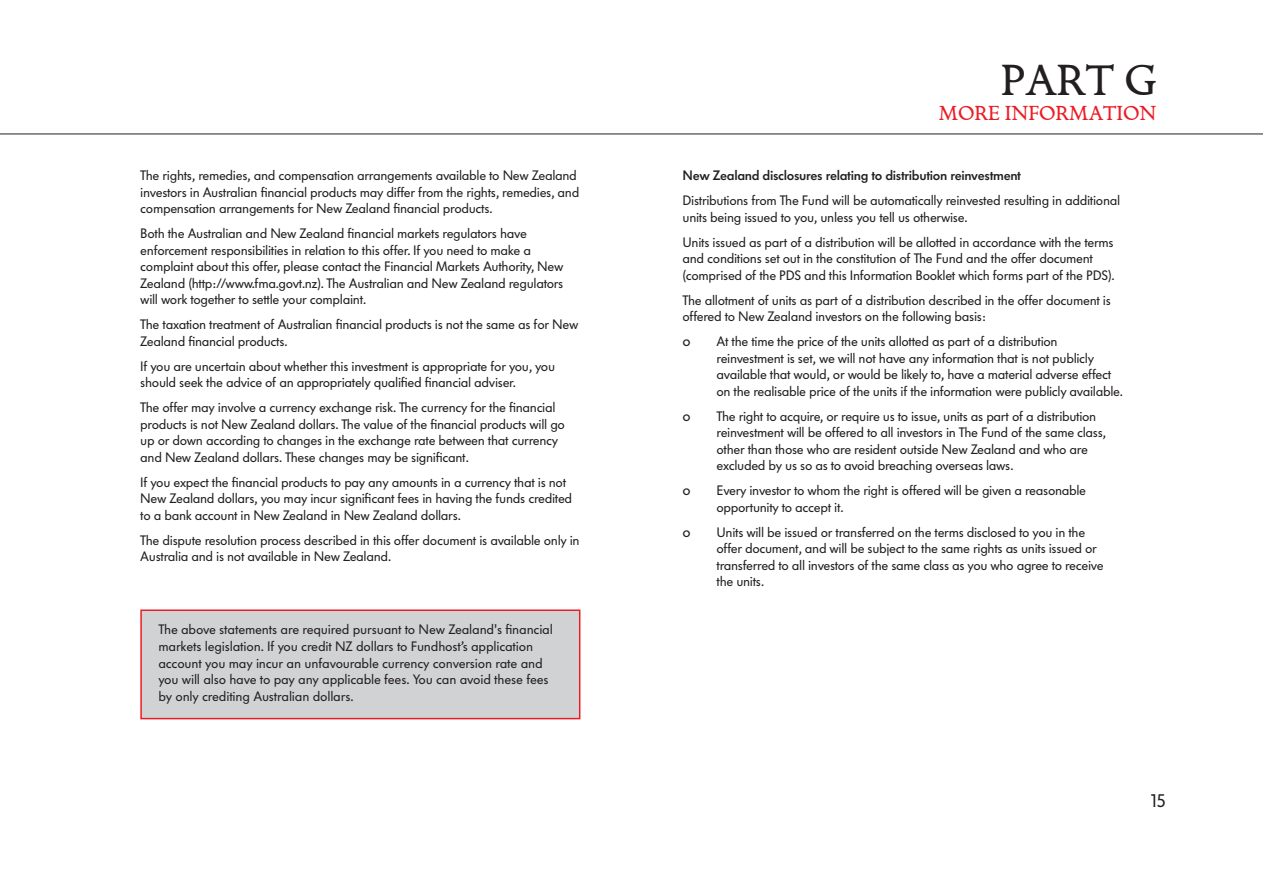
<style>
.page{position:relative;width:1263px;height:893px;background:#fff}
.page>*{position:absolute;margin:0;border:0;box-sizing:border-box;transform-origin:0 0}
.Section{font:45px "Golden Cockerel ITC";color:#231f20}
.Section_Sub_Head{font:21px "Golden Cockerel ITC";color:#ed1c24}
.t1{font:18px "Volkswagen Copy";color:#231f20}
.t2{font:15px "Volkswagen Copy";color:#231f20}
.Body_Copy_-_VW{font:13.5px/16.5px "Volkswagen Copy";letter-spacing:-.025em;color:#231f20}
.Body_Copy_-_VW-2{font:13.5px "Volkswagen Semi";letter-spacing:-.025em;color:#231f20}
</style>
<div class="page">
<hr style="left:0;top:134px;width:1263px;height:1px;background:#231f20">
<div style="left:140px;top:609px;width:440px;height:110px;background:#d1d2d4;border:2px solid #ed1c24"></div>
<p class="Body_Copy_-_VW" style="left:140px;top:168px;width:441px">The rights, remedies, and compensation arrangements available to New Zealand investors in Australian financial products may differ from the rights, remedies, and compensation arrangements for New Zealand financial products.</p>
<p class="Body_Copy_-_VW" style="left:140px;top:226px;width:425px">Both the Australian and New Zealand financial markets regulators have enforcement responsibilities in relation to this offer. If you need to make a complaint about this offer, please contact the Financial Markets Authority, New Zealand (http://www.fma.govt.nz). The Australian and New Zealand regulators will work together to settle your complaint.</p>
<p class="Body_Copy_-_VW" style="left:140px;top:317px;width:440px">The taxation treatment of Australian financial products is not the same as for New<br>Zealand financial products.</p>
<p class="Body_Copy_-_VW" style="left:140px;top:358px;width:416px">If you are uncertain about whether this investment is appropriate for you, you should seek the advice of an appropriately qualified financial adviser.</p>
<p class="Body_Copy_-_VW" style="left:140px;top:400px;width:426px">The offer may involve a currency exchange risk. The currency for the financial products is not New Zealand dollars. The value of the financial products will go up or down according to changes in the exchange rate between that currency and New Zealand dollars. These changes may be significant.</p>
<p class="Body_Copy_-_VW" style="left:140px;top:474px;width:433px">If you expect the financial products to pay any amounts in a currency that is not<br>New Zealand dollars, you may incur significant fees in having the funds credited to a bank account in New Zealand in New Zealand dollars.</p>
<p class="Body_Copy_-_VW" style="left:140px;top:532px;width:441px">The dispute resolution process described in this offer document is available only in<br>Australia and is not available in New Zealand.</p>
<p class="Body_Copy_-_VW" style="left:158px;top:622px;width:396px">The above statements are required pursuant to New Zealand's financial markets legislation. If you credit NZ dollars to Fundhost’s application account you may incur an unfavourable currency conversion rate and you will also have to pay any applicable fees. You can avoid these fees by only crediting Australian dollars.</p>
<p class="Section" style="left:1001px;top:54px;width:157px">PART G</p>
<p class="Section_Sub_Head" style="left:939px;top:101px;width:219px">MORE INFORMATION</p>
<p class="Body_Copy_-_VW-2" style="left:682px;top:168px;width:340px">New Zealand disclosures relating to distribution reinvestment</p>
<p class="Body_Copy_-_VW" style="left:682px;top:193px;width:439px">Distributions from The Fund will be automatically reinvested resulting in additional units being issued to you, unless you tell us otherwise.</p>
<p class="Body_Copy_-_VW" style="left:682px;top:234px;width:433px">Units issued as part of a distribution will be allotted in accordance with the terms and conditions set out in the constitution of The Fund and the offer document (comprised of the PDS and this Information Booklet which forms part of the PDS).</p>
<p class="Body_Copy_-_VW" style="left:682px;top:292px;width:430px">The allotment of units as part of a distribution described in the offer document is offered to New Zealand investors on the following basis:</p>
<p class="t2" style="left:682px;top:333px;width:10px">o</p>
<p class="Body_Copy_-_VW" style="left:716px;top:334px;width:408px">At the time the price of the units allotted as part of a distribution reinvestment is set, we will not have any information that is not publicly available that would, or would be likely to, have a material adverse effect on the realisable price of the units if the information were publicly available.</p>
<p class="t2" style="left:682px;top:407px;width:10px">o</p>
<p class="Body_Copy_-_VW" style="left:716px;top:408px;width:391px">The right to acquire, or require us to issue, units as part of a distribution reinvestment will be offered to all investors in The Fund of the same class, other than those who are resident outside New Zealand and who are excluded by us so as to avoid breaching overseas laws.</p>
<p class="t2" style="left:682px;top:482px;width:10px">o</p>
<p class="Body_Copy_-_VW" style="left:716px;top:483px;width:371px">Every investor to whom the right is offered will be given a reasonable opportunity to accept it.</p>
<p class="t2" style="left:682px;top:523px;width:10px">o</p>
<p class="Body_Copy_-_VW" style="left:716px;top:524px;width:388px">Units will be issued or transferred on the terms disclosed to you in the offer document, and will be subject to the same rights as units issued or transferred to all investors of the same class as you who agree to receive the units.</p>
<h3 class="t1" style="left:1150px;top:790px;width:17px">15</h3>
</div>
